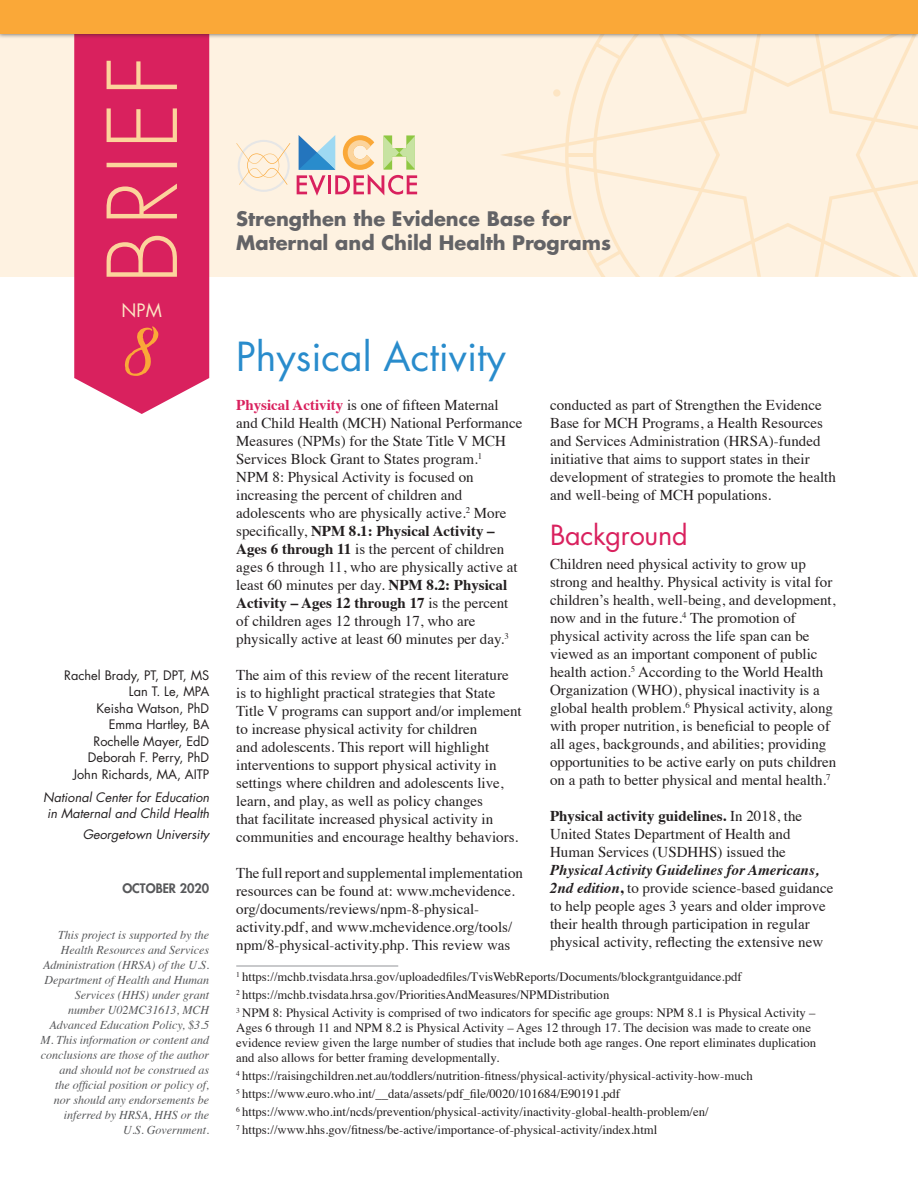
<style>
.page{position:relative;width:918px;height:1188px;background:#fff}
.page>*{position:absolute;margin:0;border:0;box-sizing:border-box;transform-origin:0 0}
.t1{font:700 63px "Alana";color:#faa838}
.NPM_Title{font:39px "Futura";color:#298ccc}
.Heading_1{font:27px "Futura";letter-spacing:-.01em;color:#d9215e}
.t2{font:700 19.5px "Futura";color:#636366}
.t3{font:18px "Futura";color:#fde5c3}
.Body_Text{font:15px/18px "Times";color:#231f20}
.Footnotes{font:12.75px/15px "Times";color:#231f20}
.Authors{font:12.75px "Futura";color:#231f20}
.t4{font:italic 12.75px/16.5px "Futura";color:#231f20;text-align:center}
.t5{font:800 12.75px "Futura";color:#57585a}
.Body_Text-2{font:italic 12px/15px "Times";color:#57585a;text-align:right}
.s1{font-weight:700;color:#d9215e}
.s2{font-weight:700}
.s3{font-weight:700;font-style:italic}
</style>
<div class="page">
<div style="left:0;top:34px;width:918px;height:243px;background:#fef2e1"></div>
<svg style="left:502px;top:143px;width:63px;height:24px"></svg>
<svg style="left:565px;top:39px;width:353px;height:238px"></svg>
<hr style="left:566px;top:153px;width:29px;height:4px;background:#fde5c3">
<svg style="left:595px;top:250px;width:26px;height:17px"></svg>
<svg style="left:595px;top:42px;width:26px;height:18px"></svg>
<svg style="left:553px;top:89px;width:8px;height:8px"></svg>
<svg style="left:553px;top:213px;width:8px;height:8px"></svg>
<svg style="left:74px;top:39px;width:135px;height:375px;background:#db3069"></svg>
<svg style="left:107px;top:61px;width:70px;height:216px;background:#e0466b"></svg>
<svg style="left:297px;top:135px;width:120px;height:61px"></svg>
<svg style="left:236px;top:140px;width:54px;height:52px"></svg>
<div style="left:0;top:0;width:918px;height:39px;background:#231f20;opacity:.75"></div>
<div style="left:0;top:0;width:918px;height:34px;background:#faa838"></div>
<hr style="left:236px;top:966px;width:162px;height:1px;background:#939598">
<p class="t3" style="left:122px;top:298px;width:42px">NPM</p>
<p class="t1" style="left:127px;top:316px;width:32px">8</p>
<p class="Authors" style="left:64px;top:666px;width:147px">Rachel Brady, PT, DPT, MS</p>
<p class="Authors" style="left:129px;top:683px;width:82px">Lan T. Le, MPA</p>
<p class="Authors" style="left:96px;top:699px;width:114px">Keisha Watson, PhD</p>
<p class="Authors" style="left:109px;top:716px;width:102px">Emma Hartley, BA</p>
<p class="Authors" style="left:94px;top:732px;width:117px">Rochelle Mayer, EdD</p>
<p class="Authors" style="left:88px;top:749px;width:123px">Deborah F. Perry, PhD</p>
<p class="Authors" style="left:73px;top:765px;width:138px">John Richards, MA, AITP</p>
<p class="t4" style="left:43px;top:789px;width:168px">National Center for Education in Maternal and Child Health</p>
<p class="t4" style="left:83px;top:826px;width:128px">Georgetown University</p>
<p class="t5" style="left:122px;top:880px;width:88px">OCTOBER 2020</p>
<p class="Body_Text-2" style="left:40px;top:927px;width:170px">This project is supported by the<br>Health Resources and Services<br>Administration (HRSA) of the U.S.<br>Department of Health and Human<br>Services (HHS) under grant number U02MC31613, MCH<br>Advanced Education Policy, $3.5<br>M. This information or content and conclusions are those of the author and should not be construed as<br>the official position or policy of, nor should any endorsements be inferred by HRSA, HHS or the<br>U.S. Government.</p>
<p class="t2" style="left:236px;top:205px;width:336px">Strengthen the Evidence Base for</p>
<p class="t2" style="left:236px;top:229px;width:376px">Maternal and Child Health Programs</p>
<p class="NPM_Title" style="left:236px;top:330px;width:271px">Physical Activity</p>
<p class="Body_Text" style="left:236px;top:394px;width:288px"><span class="s1">Physical Activity</span> is one of fifteen Maternal and Child Health (MCH) National Performance Measures (NPMs) for the State Title V MCH Services Block Grant to States program.<sup>1<br></sup>NPM 8: Physical Activity is focused on increasing the percent of children and adolescents who are physically active.<sup>2</sup> More specifically, <span class="s2">NPM 8.1: Physical Activity – Ages 6 through 11</span> is the percent of children ages 6 through 11, who are physically active at least 60 minutes per day. <span class="s2">NPM 8.2: Physical Activity – Ages 12 through 17</span> is the percent of children ages 12 through 17, who are physically active at least 60 minutes per day.<sup>3</sup></p>
<p class="Body_Text" style="left:236px;top:664px;width:287px">The aim of this review of the recent literature is to highlight practical strategies that State Title V programs can support and/or implement to increase physical activity for children<br>and adolescents. This report will highlight interventions to support physical activity in settings where children and adolescents live, learn, and play, as well as policy changes<br>that facilitate increased physical activity in communities and encourage healthy behaviors.</p>
<p class="Body_Text" style="left:236px;top:862px;width:288px">The full report and supplemental implementation</p>
<p class="Body_Text" style="left:236px;top:880px;width:280px">resources can be found at: www.mchevidence. org/documents/reviews/npm-8-physical&shy;activity.pdf, and www.mchevidence.org/tools/ npm/8-physical-activity.php. This review was</p>
<p class="Footnotes" style="left:236px;top:968px;width:507px"><sup>1</sup> https://mchb.tvisdata.hrsa.gov/uploadedfiles/TvisWebReports/Documents/blockgrantguidance.pdf</p>
<p class="Footnotes" style="left:236px;top:986px;width:375px"><sup>2</sup> https://mchb.tvisdata.hrsa.gov/PrioritiesAndMeasures/NPMDistribution</p>
<p class="Footnotes" style="left:236px;top:1004px;width:582px"><sup>3</sup> NPM 8: Physical Activity is comprised of two indicators for specific age groups: NPM 8.1 is Physical Activity – Ages 6 through 11 and NPM 8.2 is Physical Activity – Ages 12 through 17. The decision was made to create one evidence review given the large number of studies that include both age ranges. One report eliminates duplication and also allows for better framing developmentally.</p>
<p class="Footnotes" style="left:236px;top:1067px;width:518px"><sup>4</sup> https://raisingchildren.net.au/toddlers/nutrition-fitness/physical-activity/physical-activity-how-much</p>
<p class="Footnotes" style="left:236px;top:1085px;width:385px"><sup>5</sup> https://www.euro.who.int/__data/assets/pdf_file/0020/101684/E90191.pdf</p>
<p class="Footnotes" style="left:236px;top:1103px;width:474px"><sup>6</sup> https://www.who.int/ncds/prevention/physical-activity/inactivity-global-health-problem/en/</p>
<p class="Footnotes" style="left:236px;top:1121px;width:423px"><sup>7</sup> https://www.hhs.gov/fitness/be-active/importance-of-physical-activity/index.html</p>
<p class="Body_Text" style="left:550px;top:394px;width:287px">conducted as part of Strengthen the Evidence Base for MCH Programs, a Health Resources and Services Administration (HRSA)-funded initiative that aims to support states in their development of strategies to promote the health and well-being of MCH populations.</p>
<p class="Heading_1" style="left:550px;top:516px;width:139px">Background</p>
<p class="Body_Text" style="left:550px;top:554px;width:288px">Children need physical activity to grow up strong and healthy. Physical activity is vital for children’s health, well-being, and development, now and in the future.<sup>4</sup> The promotion of physical activity across the life span can be viewed as an important component of public health action.<sup>5</sup> According to the World Health Organization (WHO), physical inactivity is a global health problem.<sup>6</sup> Physical activity, along with proper nutrition, is beneficial to people of all ages, backgrounds, and abilities; providing opportunities to be active early on puts children on a path to better physical and mental health.<sup>7</sup></p>
<p class="Body_Text" style="left:550px;top:806px;width:285px"><span class="s2">Physical activity guidelines.</span> In 2018, the United States Department of Health and Human Services (USDHHS) issued the <span class="s3">Physical Activity Guidelines for Americans, 2nd edition</span><span class="s2">,</span> to provide science-based guidance to help people ages 3 years and older improve their health through participation in regular physical activity, reflecting the extensive new</p>
</div>
